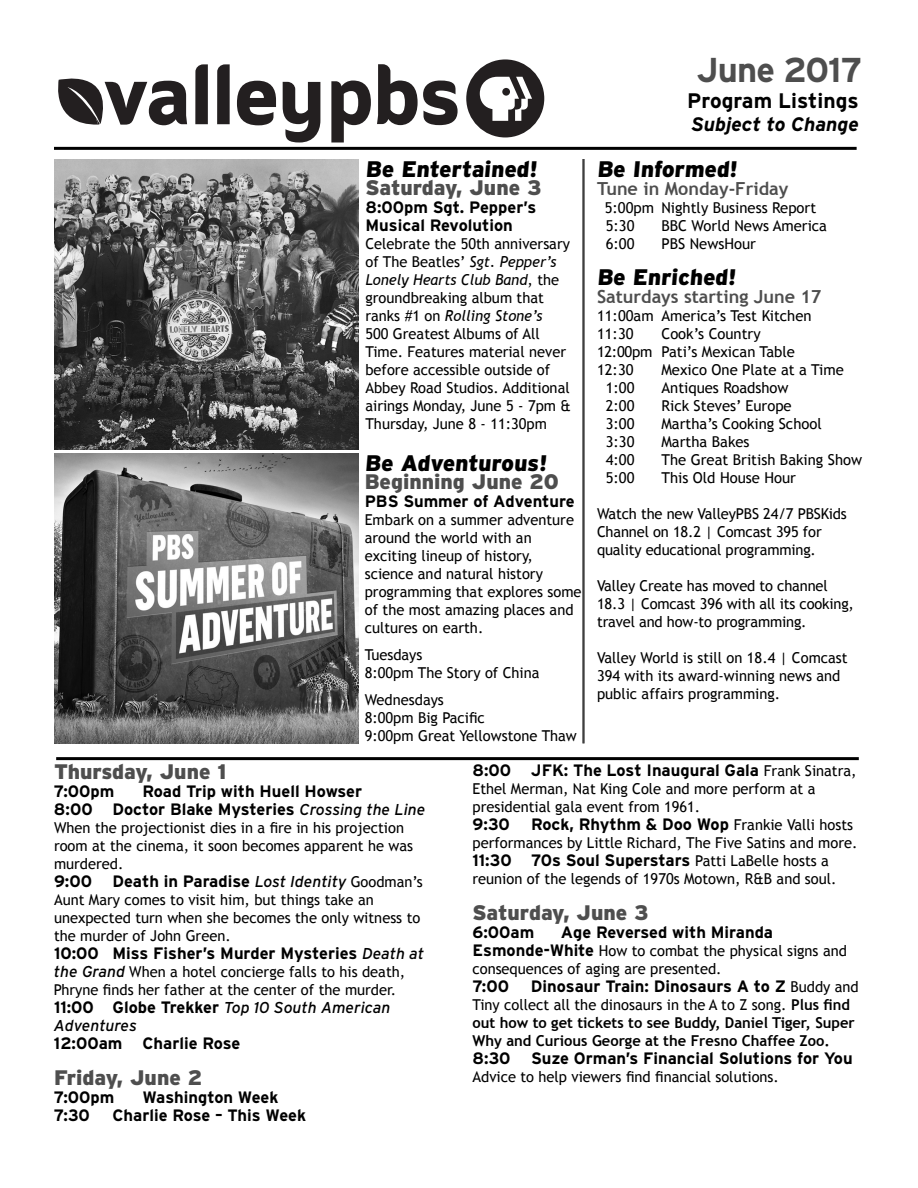
<style>
.page{position:relative;width:918px;height:1188px;background:#fff}
.page>*{position:absolute;margin:0;border:0;box-sizing:border-box;transform-origin:0 0}
.t1{font:700 34.5px "PBS Explorer";letter-spacing:-.025em;color:#4e4e4e}
.t2{font:900 22.5px "PBS Explorer";color:#000}
.t3{font:900 21px "PBS Explorer";color:#4e4e4e}
.t4{font:700 21px "PBS Explorer";color:#000}
.t5{font:italic 700 19.5px "PBS Explorer";color:#000}
.t6{font:700 18px "Trebuchet MS";color:#4e4e4e}
.t7{font:700 16.5px/18px "PBS Explorer";color:#000}
.t8{font:italic 15.75px/18px "PBS Explorer";color:#000}
.t9{font:15px/18px "Trebuchet MS";color:#000}
.t10{font:700 15px/18px "Trebuchet MS";color:#000}
.s1{font-style:italic}
.s2{font-weight:400;font-style:italic;font-size:15.75px}
.s3{font-family:"Trebuchet MS";font-weight:400;font-size:15px}
.s4{font-family:"PBS Explorer";font-style:italic;font-size:15.75px}
.s5{font-weight:700;font-style:normal;font-size:16.5px}
.s6{font-family:"PBS Explorer";font-weight:700;font-size:16.5px}
.s7{font-weight:400}
</style>
<div class="page">
<hr style="left:54px;top:147px;width:803px;height:3px;background:#000">
<hr style="left:56px;top:757px;width:803px;height:3px;background:#000">
<hr style="left:584px;top:159px;width:1px;height:584px;background:#000">
<hr style="left:583px;top:159px;width:1px;height:584px;background:#000">
<svg style="left:466px;top:59px;width:78px;height:78px"></svg>
<div style="left:502px;top:88px;width:8px;height:8px;background:#231f20;border-radius:50%"></div>
<svg style="left:331px;top:81px;width:40px;height:61px"></svg>
<svg style="left:377px;top:64px;width:81px;height:61px"></svg>
<svg style="left:195px;top:64px;width:13px;height:60px"></svg>
<svg style="left:217px;top:64px;width:13px;height:60px"></svg>
<svg style="left:237px;top:81px;width:39px;height:44px"></svg>
<svg style="left:283px;top:82px;width:37px;height:60px"></svg>
<svg style="left:58px;top:78px;width:129px;height:48px"></svg>
<img style="left:54px;top:453px;width:305px;height:290px">
<img style="left:54px;top:159px;width:305px;height:290px">
<h1 class="t1" style="left:696px;top:57px;width:168px">June 2017</h1>
<h2 class="t2" style="left:365px;top:161px;width:175px">Be Entertained!</h2>
<h3 class="t3" style="left:365px;top:180px;width:178px">Saturday, June 3</h3>
<p class="t7" style="left:365px;top:199px;width:172px">8:00pm Sgt. Pepper’s<br>Musical Revolution</p>
<p class="t9" style="left:365px;top:235px;width:207px">Celebrate the 50th anniversary of The Beatles’ <span class="s1">Sgt. Pepper’s<br>Lonely Hearts Club Band</span>, the groundbreaking album that ranks #1 on <span class="s1">Rolling Stone’s<br></span>500 Greatest Albums of All<br>Time. Features material never before accessible outside of<br>Abbey Road Studios. Additional airings Monday, June 5 - 7pm &amp;<br>Thursday, June 8 - 11:30pm</p>
<h2 class="t2" style="left:365px;top:455px;width:185px">Be Adventurous!</h2>
<h3 class="t3" style="left:365px;top:474px;width:196px">Beginning June 20</h3>
<p class="t7" style="left:365px;top:494px;width:212px">PBS Summer of Adventure</p>
<p class="t9" style="left:365px;top:511px;width:218px">Embark on a summer adventure around the world with an exciting lineup of history, science and natural history programming that explores some of the most amazing places and cultures on earth.</p>
<p class="t9" style="left:365px;top:646px;width:176px">Tuesdays<br>8:00pm The Story of China</p>
<p class="t9" style="left:365px;top:691px;width:214px">Wednesdays<br>8:00pm Big Pacific<br>9:00pm Great Yellowstone Thaw</p>
<h3 class="t4" style="left:687px;top:92px;width:173px">Program Listings</h3>
<h3 class="t5" style="left:691px;top:113px;width:169px">Subject to Change</h3>
<h2 class="t2" style="left:597px;top:161px;width:143px">Be Informed!</h2>
<p class="t6" style="left:597px;top:178px;width:193px">Tune in Monday-Friday</p>
<p class="t9" style="left:605px;top:199px;width:213px">5:00pm Nightly Business Report<br>5:30</p>
<p class="t9" style="left:661px;top:217px;width:167px">BBC World News America</p>
<p class="t9" style="left:606px;top:235px;width:30px">6:00</p>
<p class="t9" style="left:661px;top:235px;width:96px">PBS NewsHour</p>
<h2 class="t2" style="left:597px;top:269px;width:142px">Be Enriched!</h2>
<p class="t6" style="left:597px;top:286px;width:226px">Saturdays starting June 17</p>
<p class="t9" style="left:597px;top:307px;width:216px">11:00am America’s Test Kitchen<br>11:30</p>
<p class="t9" style="left:597px;top:325px;width:199px;text-indent:64px">Cook’s Country<br>12:00pm Pati’s Mexican Table<br>12:30</p>
<p class="t9" style="left:661px;top:361px;width:184px">Mexico One Plate at a Time</p>
<p class="t9" style="left:606px;top:379px;width:30px">1:00</p>
<p class="t9" style="left:661px;top:379px;width:129px">Antiques Roadshow</p>
<p class="t9" style="left:606px;top:397px;width:30px">2:00</p>
<p class="t9" style="left:661px;top:397px;width:132px">Rick Steves’ Europe</p>
<p class="t9" style="left:606px;top:415px;width:30px">3:00</p>
<p class="t9" style="left:661px;top:415px;width:162px">Martha’s Cooking School</p>
<p class="t9" style="left:606px;top:433px;width:30px">3:30</p>
<p class="t9" style="left:661px;top:433px;width:90px">Martha Bakes</p>
<p class="t9" style="left:606px;top:451px;width:30px">4:00</p>
<p class="t9" style="left:661px;top:451px;width:202px">The Great British Baking Show</p>
<p class="t9" style="left:606px;top:469px;width:30px">5:00</p>
<p class="t9" style="left:661px;top:469px;width:136px">This Old House Hour</p>
<p class="t9" style="left:597px;top:505px;width:251px">Watch the new ValleyPBS 24/7 PBSKids<br>Channel on 18.2 | Comcast 395 for quality educational programming.</p>
<p class="t9" style="left:597px;top:577px;width:258px">Valley Create has moved to channel<br>18.3 | Comcast 396 with all its cooking, travel and how-to programming.</p>
<p class="t9" style="left:597px;top:649px;width:252px">Valley World is still on 18.4 | Comcast<br>394 with its award-winning news and public affairs programming.</p>
<h3 class="t3" style="left:54px;top:764px;width:174px">Thursday, June 1</h3>
<p class="t7" style="left:54px;top:784px;width:62px">7:00pm</p>
<p class="t7" style="left:54px;top:784px;width:373px;text-indent:89px">Road Trip with Huell Howser<br>8:00 Doctor Blake Mysteries <span class="s2">Crossing the Line</span></p>
<p class="t9" style="left:54px;top:819px;width:361px">When the projectionist dies in a fire in his projection room at the cinema, it soon becomes apparent he was murdered.</p>
<p class="t7" style="left:54px;top:874px;width:370px">9:00 Death in Paradise <span class="s2">Lost Identity</span> <span class="s3">Goodman’s</span></p>
<p class="t9" style="left:54px;top:891px;width:368px">Aunt Mary comes to visit him, but things take an unexpected turn when she becomes the only witness to the murder of John Green.</p>
<p class="t7" style="left:54px;top:946px;width:372px">10:00 Miss Fisher’s Murder Mysteries <span class="s2">Death at</span></p>
<p class="t9" style="left:54px;top:963px;width:353px"><span class="s4">the Grand</span> When a hotel concierge falls to his death,<br>Phryne finds her father at the center of the murder.</p>
<p class="t8" style="left:54px;top:1000px;width:338px"><span class="s5">11:00 Globe Trekker</span> Top 10 South American<br>Adventures</p>
<p class="t7" style="left:54px;top:1036px;width:188px">12:00am Charlie Rose</p>
<h3 class="t3" style="left:54px;top:1070px;width:150px">Friday, June 2</h3>
<p class="t7" style="left:54px;top:1090px;width:62px">7:00pm</p>
<p class="t7" style="left:143px;top:1090px;width:138px">Washington Week</p>
<p class="t7" style="left:54px;top:1108px;width:37px">7:30</p>
<p class="t7" style="left:113px;top:1108px;width:195px">Charlie Rose – This Week</p>
<p class="t7" style="left:472px;top:762px;width:386px">8:00 JFK: The Lost Inaugural Gala <span class="s3">Frank Sinatra,</span></p>
<p class="t9" style="left:472px;top:779px;width:345px">Ethel Merman, Nat King Cole and more perform at a presidential gala event from 1961.</p>
<p class="t7" style="left:472px;top:816px;width:39px">9:30</p>
<p class="t7" style="left:531px;top:816px;width:324px">Rock, Rhythm &amp; Doo Wop <span class="s3">Frankie Valli hosts</span></p>
<p class="t9" style="left:473px;top:833px;width:387px">performances by Little Richard, The Five Satins and more.</p>
<p class="t7" style="left:472px;top:852px;width:358px">11:30 70s Soul Superstars <span class="s3">Patti LaBelle hosts a</span></p>
<p class="t9" style="left:473px;top:869px;width:366px">reunion of the legends of 1970s Motown, R&amp;B and soul.</p>
<h3 class="t3" style="left:472px;top:904px;width:178px">Saturday, June 3</h3>
<p class="t7" style="left:472px;top:924px;width:63px">6:00am</p>
<p class="t7" style="left:561px;top:924px;width:214px">Age Reversed with Miranda</p>
<p class="t9" style="left:472px;top:941px;width:376px"><span class="s6">Esmonde-White</span> How to combat the physical signs and consequences of aging are presented.</p>
<p class="t7" style="left:472px;top:978px;width:38px">7:00</p>
<p class="t7" style="left:531px;top:978px;width:329px">Dinosaur Train: Dinosaurs A to Z <span class="s3">Buddy and</span></p>
<p class="t10" style="left:472px;top:995px;width:384px"><span class="s7">Tiny collect all the dinosaurs in the A to Z song.</span> Plus find out how to get tickets to see Buddy, Daniel Tiger, Super<br>Why and Curious George at the Fresno Chaffee Zoo.</p>
<p class="t7" style="left:472px;top:1050px;width:382px">8:30 Suze Orman’s Financial Solutions for You</p>
<p class="t9" style="left:472px;top:1067px;width:308px">Advice to help viewers find financial solutions.</p>
</div>
